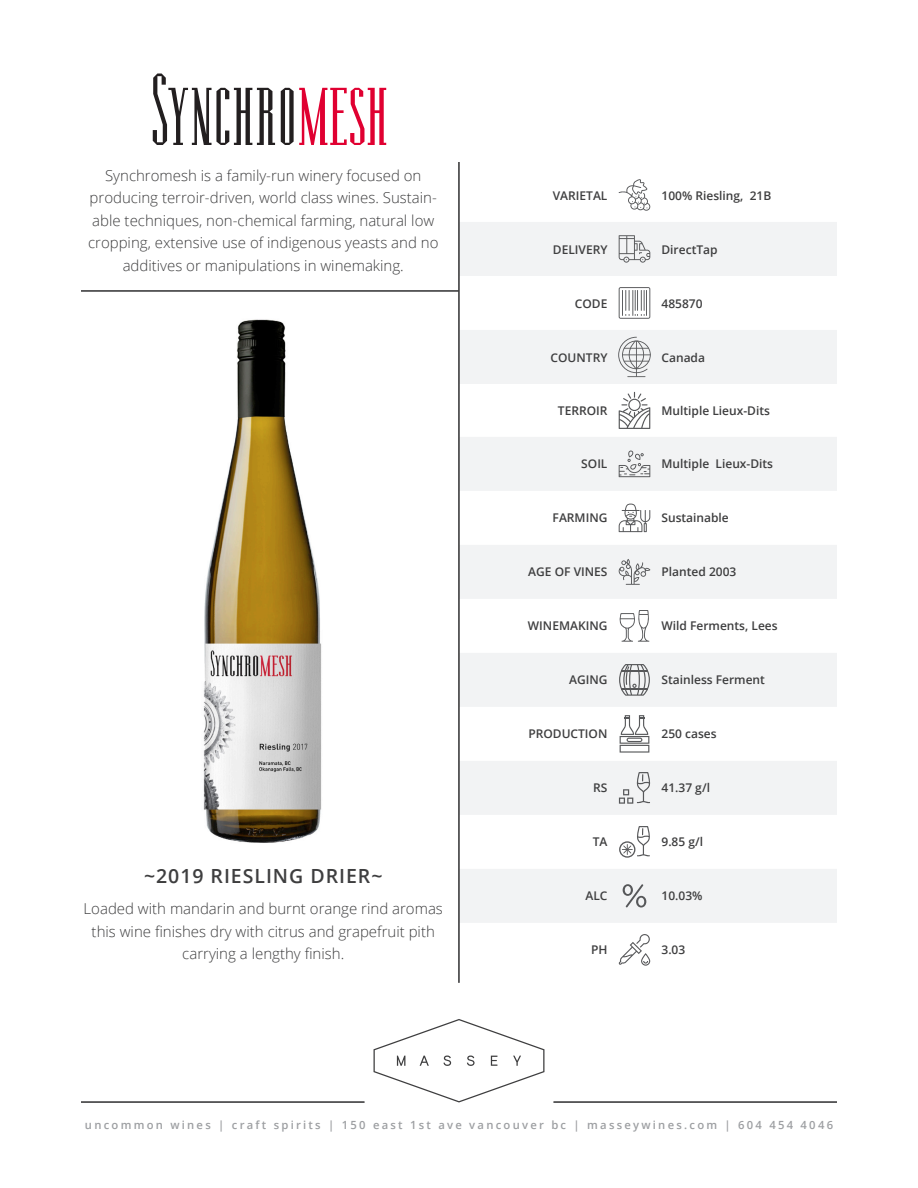
<style>
.page{position:relative;width:918px;height:1188px;background:#fff}
.page>*{position:absolute;margin:0;border:0;box-sizing:border-box;transform-origin:0 0}
.heading_two{font:600 19.5px "Open Sans";letter-spacing:.05em;color:#3e3e3f}
.main_body{font:300 15px/22.5px "Open Sans";color:#3e3e3f;text-align:center}
.cutlines{font:600 12px "Open Sans";color:#3e3e3f}
.cutlines-2{font:600 11.25px "Open Sans";letter-spacing:.2em;color:#9d9fa2}
</style>
<div class="page">
<svg style="left:460px;top:222px;width:377px;height:701px;fill:#f2f3f4"></svg>
<svg style="left:619px;top:179px;width:32px;height:32px"></svg>
<svg style="left:619px;top:235px;width:31px;height:28px"></svg>
<svg style="left:619px;top:287px;width:31px;height:32px"></svg>
<svg style="left:618px;top:337px;width:33px;height:40px"></svg>
<svg style="left:619px;top:392px;width:31px;height:37px"></svg>
<svg style="left:619px;top:451px;width:31px;height:26px"></svg>
<svg style="left:619px;top:504px;width:31px;height:28px"></svg>
<svg style="left:618px;top:559px;width:32px;height:26px"></svg>
<svg style="left:618px;top:610px;width:32px;height:32px"></svg>
<svg style="left:619px;top:664px;width:31px;height:32px"></svg>
<svg style="left:620px;top:715px;width:29px;height:38px"></svg>
<svg style="left:619px;top:772px;width:32px;height:32px"></svg>
<svg style="left:619px;top:826px;width:31px;height:32px"></svg>
<svg style="left:623px;top:884px;width:23px;height:24px"></svg>
<svg style="left:619px;top:934px;width:32px;height:32px"></svg>
<hr style="left:81px;top:290px;width:378px;height:1px;background:#3e3e3f">
<hr style="left:81px;top:291px;width:378px;height:1px;background:#3e3e3f">
<img style="left:203px;top:319px;width:119px;height:524px">
<hr style="left:458px;top:162px;width:1px;height:821px;background:#3e3e3f">
<hr style="left:459px;top:162px;width:1px;height:821px;background:#3e3e3f">
<svg style="left:374px;top:1019px;width:170px;height:83px"></svg>
<hr style="left:81px;top:1102px;width:283px;height:1px;background:#3e3e3f">
<hr style="left:554px;top:1102px;width:283px;height:1px;background:#3e3e3f">
<svg style="left:153px;top:73px;width:122px;height:72px"></svg>
<svg style="left:281px;top:88px;width:105px;height:57px"></svg>
<p class="main_body" style="left:88px;top:163px;width:352px">Synchromesh is a family-run winery focused on producing terroir-driven, world class wines. Sustain&shy;able techniques, non-chemical farming, natural low cropping, extensive use of indigenous yeasts and no additives or manipulations in winemaking.</p>
<p class="heading_two" style="left:144px;top:863px;width:240px">~2019 RIESLING DRIER~</p>
<p class="main_body" style="left:84px;top:897px;width:361px">Loaded with mandarin and burnt orange rind aromas this wine finishes dry with citrus and grapefruit pith carrying a lengthy finish.</p>
<p class="cutlines" style="left:553px;top:187px;width:56px">VARIETAL</p>
<p class="cutlines" style="left:662px;top:187px;width:111px">100% Riesling, 21B</p>
<p class="cutlines" style="left:553px;top:241px;width:56px">DELIVERY</p>
<p class="cutlines" style="left:662px;top:241px;width:58px">DirectTap</p>
<p class="cutlines" style="left:575px;top:295px;width:34px">CODE</p>
<p class="cutlines" style="left:662px;top:295px;width:43px">485870</p>
<p class="cutlines" style="left:551px;top:349px;width:58px">COUNTRY</p>
<p class="cutlines" style="left:662px;top:349px;width:45px">Canada</p>
<p class="cutlines" style="left:558px;top:402px;width:51px">TERROIR</p>
<p class="cutlines" style="left:662px;top:402px;width:110px">Multiple Lieux-Dits</p>
<p class="cutlines" style="left:581px;top:456px;width:28px">SOIL</p>
<p class="cutlines" style="left:662px;top:456px;width:113px">Multiple Lieux-Dits</p>
<p class="cutlines" style="left:553px;top:510px;width:56px">FARMING</p>
<p class="cutlines" style="left:662px;top:510px;width:69px">Sustainable</p>
<p class="cutlines" style="left:528px;top:564px;width:81px">AGE OF VINES</p>
<p class="cutlines" style="left:662px;top:564px;width:76px">Planted 2003</p>
<p class="cutlines" style="left:528px;top:618px;width:81px">WINEMAKING</p>
<p class="cutlines" style="left:662px;top:618px;width:118px">Wild Ferments, Lees</p>
<p class="cutlines" style="left:569px;top:672px;width:40px">AGING</p>
<p class="cutlines" style="left:662px;top:672px;width:105px">Stainless Ferment</p>
<p class="cutlines" style="left:528px;top:726px;width:81px">PRODUCTION</p>
<p class="cutlines" style="left:662px;top:726px;width:57px">250 cases</p>
<p class="cutlines" style="left:593px;top:780px;width:16px">RS</p>
<p class="cutlines" style="left:662px;top:780px;width:50px">41.37 g/l</p>
<p class="cutlines" style="left:593px;top:834px;width:16px">TA</p>
<p class="cutlines" style="left:662px;top:834px;width:43px">9.85 g/l</p>
<p class="cutlines" style="left:585px;top:888px;width:24px">ALC</p>
<p class="cutlines" style="left:662px;top:888px;width:43px">10.03%</p>
<p class="cutlines" style="left:591px;top:942px;width:18px">PH</p>
<p class="cutlines" style="left:662px;top:942px;width:25px">3.03</p>
<p class="cutlines-2" style="left:85px;top:1117px;width:750px">uncommon wines | craft spirits | 150 east 1st ave vancouver bc | masseywines.com | 604 454 4046</p>
</div>
